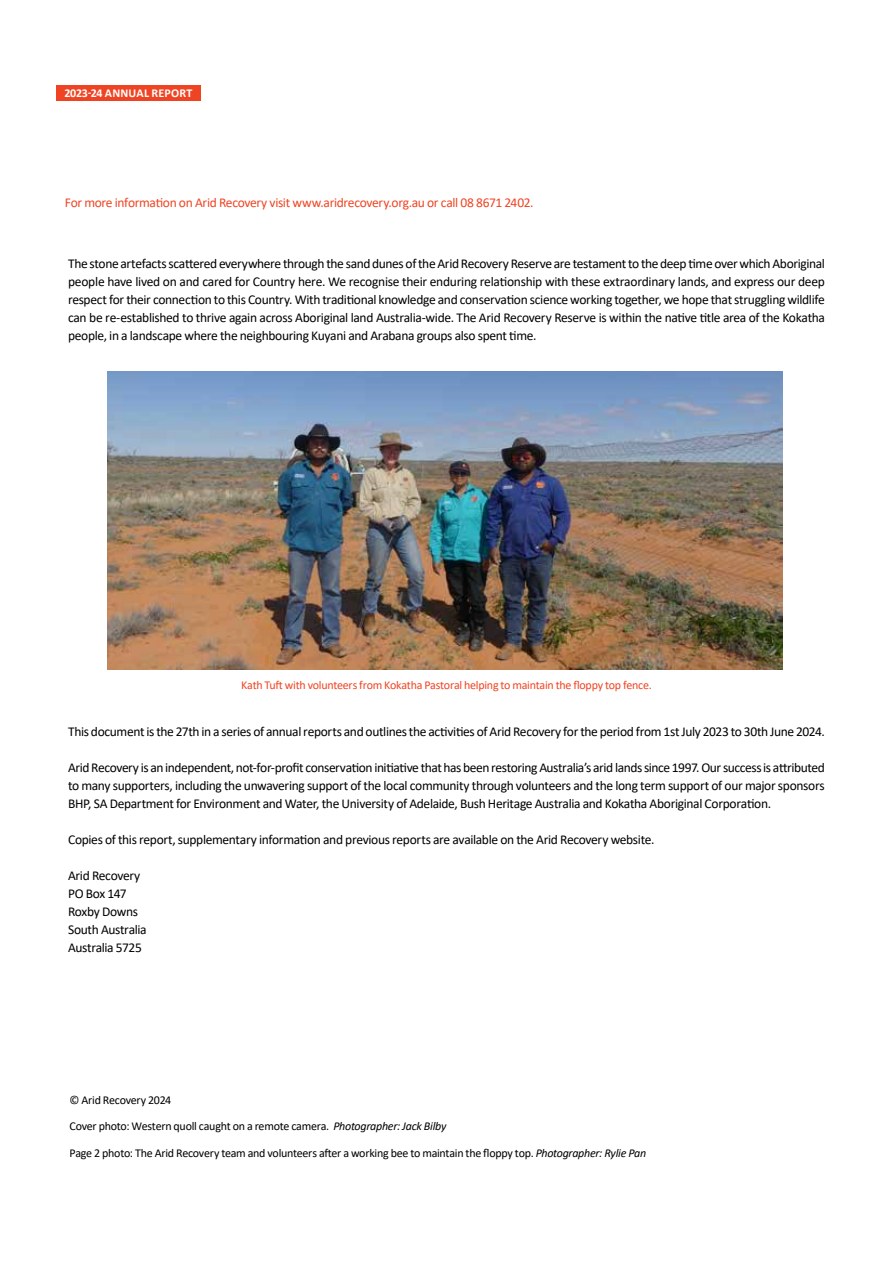
<style>
.page{position:relative;width:893px;height:1263px;background:#fff}
.page>*{position:absolute;margin:0;border:0;box-sizing:border-box;transform-origin:0 0}
.t1{font:13.5px/18px "Calibri";letter-spacing:-.025em;color:#000;text-align:justify}
.t2{font:13.5px "Calibri";letter-spacing:-.025em;color:#ef4423}
.t3{font:12px "Calibri";letter-spacing:-.025em;color:#000}
.t4{font:12px "Calibri";letter-spacing:-.025em;color:#ef4423}
.t5{font:700 12px "Calibri";letter-spacing:.02em;color:#fff}
.s1{font-style:italic}
</style>
<div class="page">
<div style="left:56px;top:85px;width:145px;height:16px;background:#ef4423"></div>
<img style="left:108px;top:371px;width:674px;height:298px">
<p class="t5" style="left:64px;top:85px;width:130px">2023-24 ANNUAL REPORT</p>
<p class="t2" style="left:65px;top:193px;width:470px">For more information on Arid Recovery visit www.aridrecovery.org.au or call 08 8671 2402.</p>
<p class="t1" style="left:68px;top:254px;width:758px">The stone artefacts scattered everywhere through the sand dunes of the Arid Recovery Reserve are testament to the deep time over which Aboriginal people have lived on and cared for Country here. We recognise their enduring relationship with these extraordinary lands, and express our deep respect for their connection to this Country. With traditional knowledge and conservation science working together, we hope that struggling wildlife can be re-established to thrive again across Aboriginal land Australia-wide. The Arid Recovery Reserve is within the native title area of the Kokatha people, in a landscape where the neighbouring Kuyani and Arabana groups also spent time.</p>
<p class="t4" style="left:241px;top:677px;width:412px">Kath Tuft with volunteers from Kokatha Pastoral helping to maintain the floppy top fence.</p>
<p class="t1" style="left:68px;top:722px;width:758px">This document is the 27th in a series of annual reports and outlines the activities of Arid Recovery for the period from 1st July 2023 to 30th June 2024.</p>
<p class="t1" style="left:68px;top:758px;width:758px">Arid Recovery is an independent, not-for-profit conservation initiative that has been restoring Australia’s arid lands since 1997. Our success is attributed to many supporters, including the unwavering support of the local community through volunteers and the long term support of our major sponsors BHP, SA Department for Environment and Water, the University of Adelaide, Bush Heritage Australia and Kokatha Aboriginal Corporation.</p>
<p class="t1" style="left:68px;top:830px;width:588px">Copies of this report, supplementary information and previous reports are available on the Arid Recovery website.</p>
<p class="t1" style="left:68px;top:866px;width:80px;text-align:left">Arid Recovery<br>PO Box 147<br>Roxby Downs<br>South Australia<br>Australia 5725</p>
<p class="t3" style="left:70px;top:1091px;width:103px">© Arid Recovery 2024</p>
<p class="t3" style="left:70px;top:1118px;width:378px">Cover photo: Western quoll caught on a remote camera. <span class="s1">Photographer: Jack Bilby</span></p>
<p class="t3" style="left:70px;top:1144px;width:578px">Page 2 photo: The Arid Recovery team and volunteers after a working bee to maintain the floppy top. <span class="s1">Photographer: Rylie Pan</span></p>
</div>
